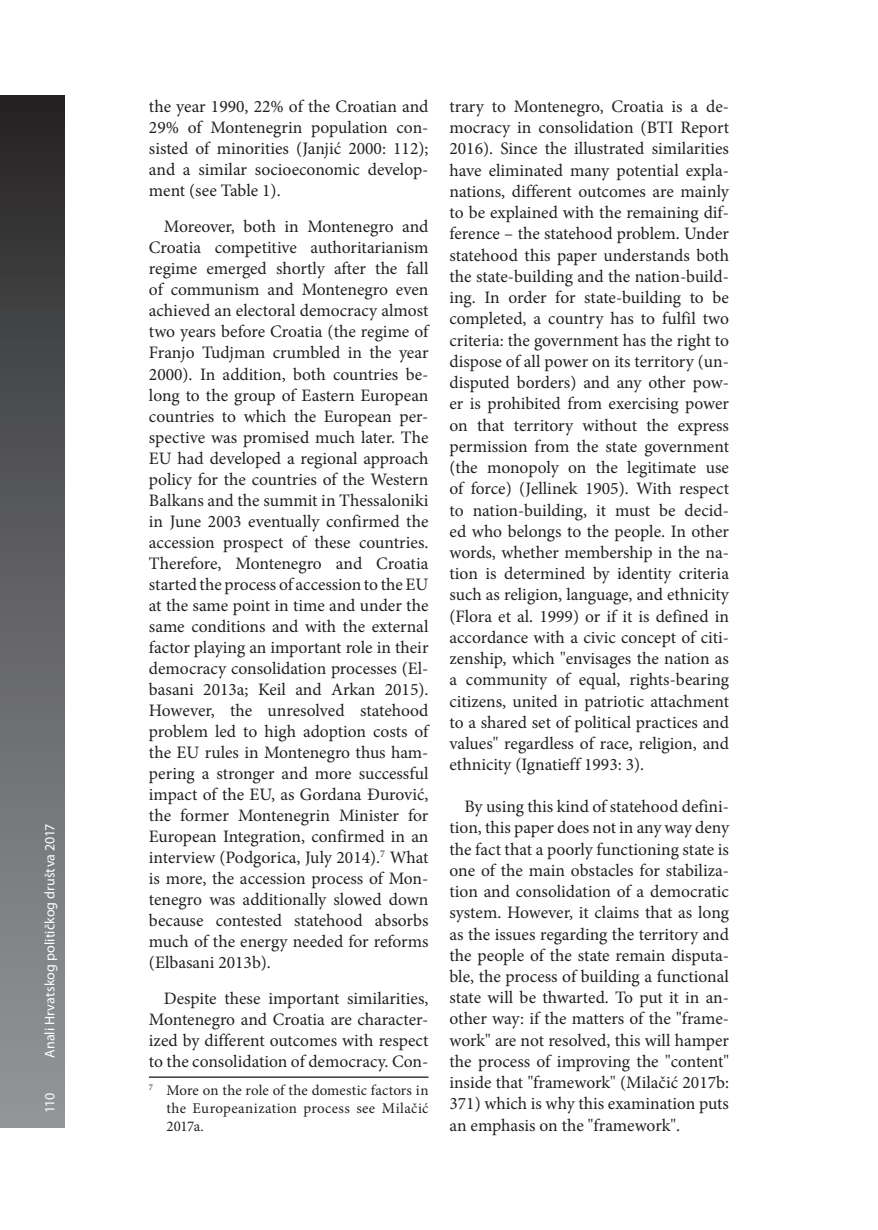
<style>
.page{position:relative;width:878px;height:1230px;background:#fff}
.page>*{position:absolute;margin:0;border:0;box-sizing:border-box;transform-origin:0 0}
.t1{font:17.5px/21.2px "Minion Pro";color:#231f20;text-align:justify}
.t2{font:14.88px/17.8px "Minion Pro";letter-spacing:.025em;color:#231f20;text-align:justify}
.t3{font:14px "Myriad Pro";letter-spacing:.005em;color:#fff}
</style>
<div class="page">
<div style="left:0;top:95px;width:64px;height:1032px;background:linear-gradient(to bottom,#292728,#979a9d)"></div>
<hr style="left:149px;top:1076px;width:279px;height:1px;background:#231f20">
<p class="t3" style="left:41px;top:1112px;width:290px;rotate:-90deg">110 Anali Hrvatskog političkog društva 2017</p>
<p class="t1" style="left:149px;top:96px;width:281px">the year 1990, 22% of the Croatian and 29% of Montenegrin population con&shy;sisted of minorities (Janjić 2000: 112); and a similar socioeconomic develop&shy;ment (see Table 1).</p>
<p class="t1" style="left:149px;top:216px;width:281px;text-indent:15px">Moreover, both in Montenegro and Croatia competitive authoritarianism regime emerged shortly after the fall of communism and Montenegro even achieved an electoral democracy almost two years before Croatia (the regime of Franjo Tudjman crumbled in the year 2000). In addition, both countries be&shy;long to the group of Eastern European countries to which the European per&shy;spective was promised much later. The EU had developed a regional approach policy for the countries of the Western Balkans and the summit in Thessaloniki in June 2003 eventually confirmed the accession prospect of these countries.<br>Therefore, Montenegro and Croatia started the process of accession to the EU at the same point in time and under the same conditions and with the external factor playing an important role in their democracy consolidation processes (El&shy;basani 2013a; Keil and Arkan 2015).<br>However, the unresolved statehood problem led to high adoption costs of the EU rules in Montenegro thus ham&shy;pering a stronger and more successful impact of the EU, as Gordana Đurović, the former Montenegrin Minister for European Integration, confirmed in an interview (Podgorica, July 2014).<sup>7</sup> What is more, the accession process of Mon&shy;tenegro was additionally slowed down because contested statehood absorbs much of the energy needed for reforms (Elbasani 2013b).</p>
<p class="t1" style="left:149px;top:988px;width:281px;text-indent:15px">Despite these important similarities, Montenegro and Croatia are character&shy;ized by different outcomes with respect to the consolidation of democracy. Con-</p>
<p class="t2" style="left:166px;top:1081px;width:263px;text-indent:-17px"><sup>7</sup> More on the role of the domestic factors in the Europeanization process see Milačić 2017a.</p>
<p class="t1" style="left:449px;top:96px;width:281px">trary to Montenegro, Croatia is a de&shy;mocracy in consolidation (BTI Report 2016). Since the illustrated similarities have eliminated many potential expla&shy;nations, different outcomes are mainly to be explained with the remaining dif&shy;ference – the statehood problem. Under statehood this paper understands both the state-building and the nation-build&shy;ing. In order for state-building to be completed, a country has to fulfil two criteria: the government has the right to dispose of all power on its territory (un&shy;disputed borders) and any other pow&shy;er is prohibited from exercising power on that territory without the express permission from the state government (the monopoly on the legitimate use of force) (Jellinek 1905). With respect to nation-building, it must be decid&shy;ed who belongs to the people. In other words, whether membership in the na&shy;tion is determined by identity criteria such as religion, language, and ethnicity (Flora et al. 1999) or if it is defined in accordance with a civic concept of citi&shy;zenship, which "envisages the nation as a community of equal, rights-bearing citizens, united in patriotic attachment to a shared set of political practices and values" regardless of race, religion, and ethnicity (Ignatieff 1993: 3).</p>
<p class="t1" style="left:449px;top:796px;width:281px;text-indent:15px">By using this kind of statehood defini&shy;tion, this paper does not in any way deny the fact that a poorly functioning state is one of the main obstacles for stabiliza&shy;tion and consolidation of a democratic system. However, it claims that as long as the issues regarding the territory and the people of the state remain disputa&shy;ble, the process of building a functional state will be thwarted. To put it in an&shy;other way: if the matters of the "frame&shy;work" are not resolved, this will hamper the process of improving the "content" inside that "framework" (Milačić 2017b:<br>371) which is why this examination puts an emphasis on the "framework".</p>
</div>
